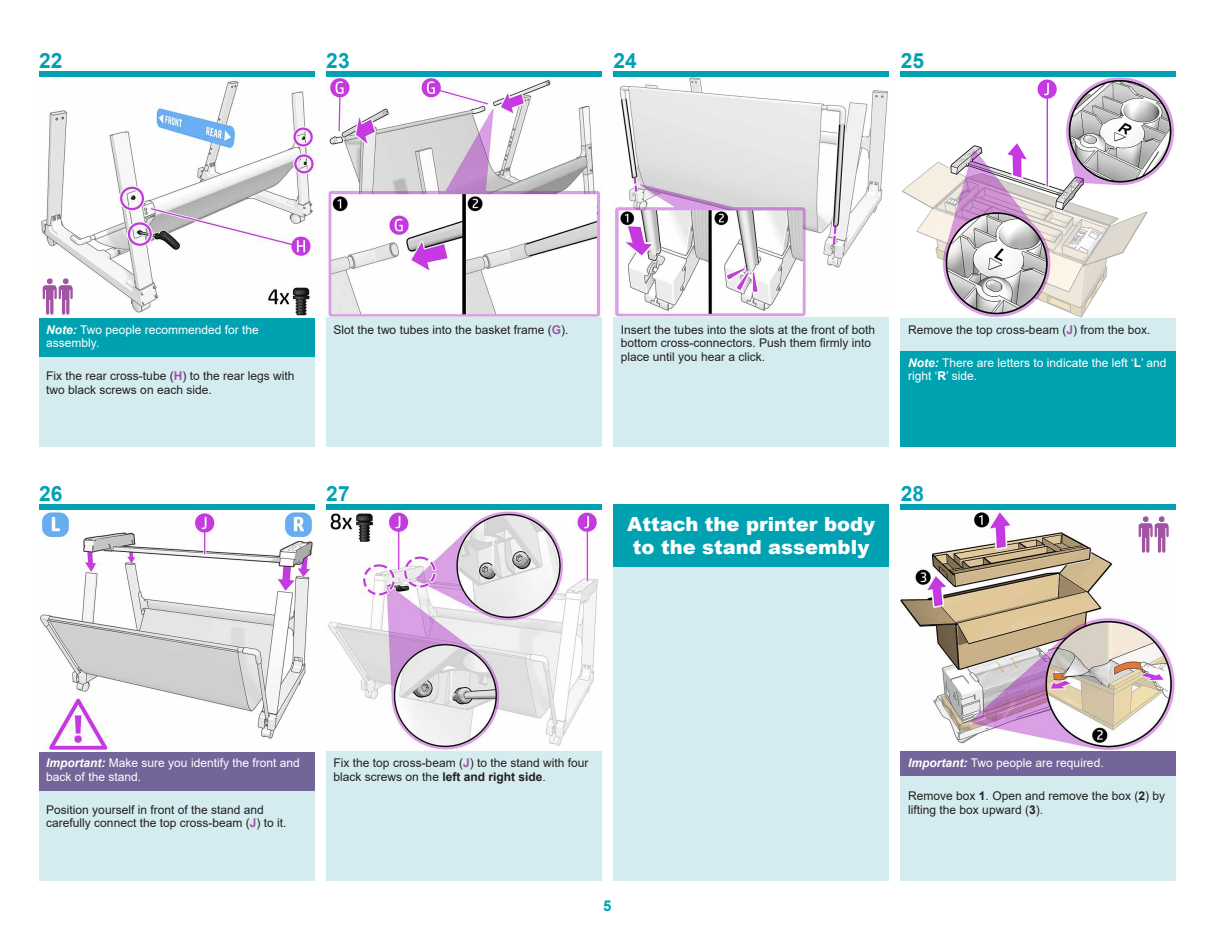
<style>
.page{position:relative;width:1215px;height:945px;background:#fff}
.page>*{position:absolute;margin:0;border:0;box-sizing:border-box;transform-origin:0 0}
.Step_Number{font:700 21px "Arial";color:#00a2b1}
.Q36_Headers{font:900 19.5px/23.4px "Arial";color:#fff}
.Subheader{font:700 15px "Arial";color:#00a2b1}
.First_Page_Fine{font:12px/13.5px "Arial";color:#231f20}
.First_Page_Fine-2{font:12px/13.5px "Arial";color:#fff}
.s1{font-weight:700;font-style:italic}
.s2{font-weight:700;color:#a053a0}
.s3{font-weight:700}
</style>
<div class="page">
<div style="left:39px;top:751px;width:275px;height:129px;background:#d4ecf0"></div>
<div style="left:901px;top:751px;width:275px;height:129px;background:#d4ecf0"></div>
<div style="left:39px;top:751px;width:275px;height:39px;background:#736599"></div>
<img style="left:39px;top:510px;width:274px;height:240px">
<div style="left:39px;top:504px;width:275px;height:6px;background:#00a2b1"></div>
<img style="left:326px;top:77px;width:275px;height:241px">
<div style="left:326px;top:318px;width:275px;height:129px;background:#d4ecf0"></div>
<div style="left:326px;top:71px;width:275px;height:6px;background:#00a2b1"></div>
<img style="left:328px;top:510px;width:270px;height:240px">
<div style="left:326px;top:751px;width:275px;height:129px;background:#d4ecf0"></div>
<div style="left:326px;top:504px;width:275px;height:6px;background:#00a2b1"></div>
<img style="left:614px;top:77px;width:275px;height:241px">
<div style="left:614px;top:318px;width:275px;height:129px;background:#d4ecf0"></div>
<div style="left:614px;top:71px;width:275px;height:6px;background:#00a2b1"></div>
<div style="left:901px;top:318px;width:275px;height:129px;background:#d4ecf0"></div>
<div style="left:901px;top:351px;width:275px;height:96px;background:#00a2b1"></div>
<img style="left:902px;top:77px;width:273px;height:241px">
<div style="left:901px;top:71px;width:275px;height:6px;background:#00a2b1"></div>
<div style="left:614px;top:504px;width:275px;height:63px;background:#00a2b1"></div>
<div style="left:614px;top:567px;width:275px;height:313px;background:#d4ecf0"></div>
<div style="left:39px;top:318px;width:275px;height:129px;background:#d4ecf0"></div>
<div style="left:39px;top:318px;width:275px;height:39px;background:#00a2b1"></div>
<img style="left:41px;top:80px;width:273px;height:236px">
<div style="left:39px;top:71px;width:275px;height:6px;background:#00a2b1"></div>
<svg style="left:43px;top:278px;width:30px;height:37px"></svg>
<img style="left:901px;top:510px;width:275px;height:240px">
<div style="left:901px;top:751px;width:275px;height:25px;background:#736599"></div>
<div style="left:901px;top:504px;width:275px;height:6px;background:#00a2b1"></div>
<svg style="left:1139px;top:516px;width:30px;height:37px"></svg>
<p class="Step_Number" style="left:39px;top:46px;width:25px">22</p>
<p class="Step_Number" style="left:326px;top:46px;width:25px">23</p>
<p class="Step_Number" style="left:614px;top:46px;width:25px">24</p>
<p class="Step_Number" style="left:901px;top:46px;width:25px">25</p>
<p class="First_Page_Fine-2" style="left:46px;top:323px;width:214px"><span class="s1">Note:</span> Two people recommended for the assembly.</p>
<p class="First_Page_Fine" style="left:46px;top:369px;width:250px">Fix the rear cross-tube (<span class="s2">H</span>) to the rear legs with two black screws on each side.</p>
<p class="First_Page_Fine" style="left:334px;top:323px;width:236px">Slot the two tubes into the basket frame (<span class="s2">G</span>).</p>
<p class="Step_Number" style="left:39px;top:479px;width:25px">26</p>
<p class="Step_Number" style="left:326px;top:479px;width:25px">27</p>
<p class="First_Page_Fine" style="left:621px;top:323px;width:256px">Insert the tubes into the slots at the front of both bottom cross-connectors. Push them firmly into place until you hear a click.</p>
<p class="First_Page_Fine" style="left:908px;top:323px;width:244px">Remove the top cross-beam (<span class="s2">J</span>) from the box.</p>
<p class="First_Page_Fine-2" style="left:908px;top:356px;width:260px"><span class="s1">Note:</span> There are letters to indicate the left ‘<span class="s3">L</span>’ and right ‘<span class="s3">R</span>’ side.</p>
<p class="Q36_Headers" style="left:627px;top:512px;width:249px">Attach the printer body to the stand assembly</p>
<p class="Step_Number" style="left:901px;top:479px;width:25px">28</p>
<p class="First_Page_Fine-2" style="left:46px;top:756px;width:255px"><span class="s1">Important:</span> Make sure you identify the front and back of the stand.</p>
<p class="First_Page_Fine" style="left:46px;top:803px;width:242px">Position yourself in front of the stand and carefully connect the top cross-beam (<span class="s2">J</span>) to it.</p>
<p class="First_Page_Fine" style="left:334px;top:756px;width:256px">Fix the top cross-beam (<span class="s2">J</span>) to the stand with four black screws on the <span class="s3">left and right side</span>.</p>
<p class="Subheader" style="left:603px;top:896px;width:10px">5</p>
<p class="First_Page_Fine-2" style="left:908px;top:756px;width:197px"><span class="s1">Important:</span> Two people are required.</p>
<p class="First_Page_Fine" style="left:908px;top:789px;width:258px">Remove box <span class="s3">1</span>. Open and remove the box (<span class="s3">2</span>) by lifting the box upward (<span class="s3">3</span>).</p>
</div>
